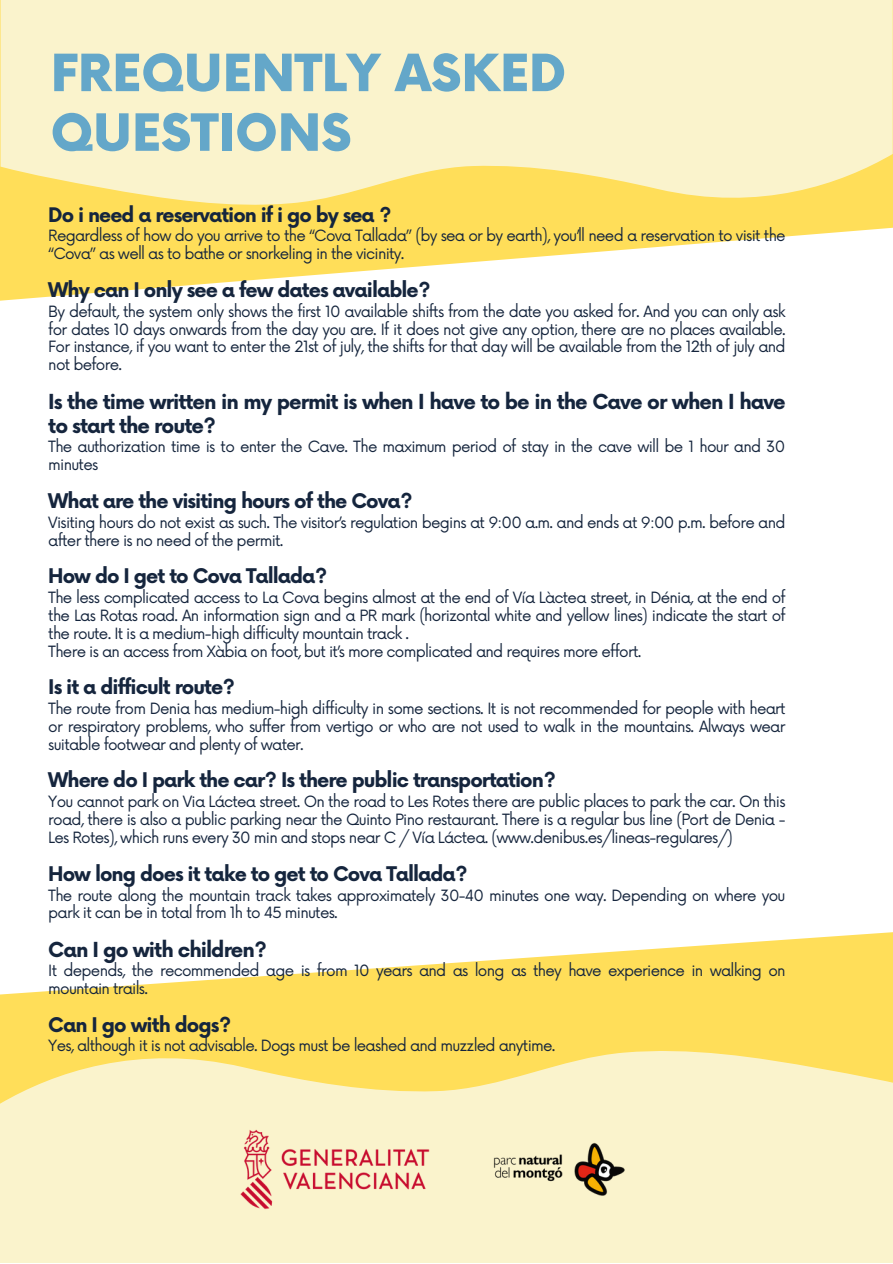
<style>
.page{position:relative;width:893px;height:1264px;background:#fff}
.page>*{position:absolute;margin:0;border:0;box-sizing:border-box;transform-origin:0 0}
.t1{font:900 49.95px/59.7px "Now";color:#64a7c9}
.t2{font:700 20.25px/24.2px "Now";letter-spacing:-.05em;color:#15253d}
.t3{font:700 19.65px "Now";letter-spacing:-.05em;color:#15253d}
.t4{font:700 19.5px "Now";letter-spacing:-.05em;color:#15253d}
.t5{font:15.15px/18px "Now";letter-spacing:-.05em;color:#15253d}
</style>
<div class="page">
<svg style="left:0;top:932px;width:892px;height:118px;fill:#ffde59"></svg>
<svg style="left:0;top:1050px;width:892px;height:212px;background:#faf0be"></svg>
<svg style="left:0;top:0;width:892px;height:301px;fill:#ffde59"></svg>
<svg style="left:1px;top:0;width:891px;height:205px;background:#faf0c0"></svg>
<img style="left:229px;top:1122px;width:415px;height:93px">
<h1 class="t1" style="left:50px;top:46px;width:517px">FREQUENTLY ASKED<br>QUESTIONS</h1>
<p class="t4" style="left:48px;top:204px;width:344px">Do i need a reservation if i go by sea ?</p>
<p class="t5" style="left:48px;top:227px;width:739px">Regardless of how do you arrive to the “Cova Tallada” (by sea or by earth), you’ll need a reservation to visit the “Cova” as well as to bathe or snorkeling in the vicinity.</p>
<p class="t3" style="left:48px;top:279px;width:384px">Why can I only see a few dates available?</p>
<p class="t5" style="left:48px;top:303px;width:739px;text-align:justify">By default, the system only shows the first 10 available shifts from the date you asked for. And you can only ask for dates 10 days onwards from the day you are. If it does not give any option, there are no places available.<br>For instance, if you want to enter the 21st of july, the shifts for that day will be available from the 12th of july and not before.</p>
<h2 class="t2" style="left:48px;top:390px;width:739px">Is the time written in my permit is when I have to be in the Cave or when I have to start the route?</h2>
<p class="t5" style="left:48px;top:438px;width:738px">The authorization time is to enter the Cave. The maximum period of stay in the cave will be 1 hour and 30 minutes</p>
<p class="t3" style="left:48px;top:490px;width:366px">What are the visiting hours of the Cova?</p>
<p class="t5" style="left:48px;top:514px;width:738px">Visiting hours do not exist as such. The visitor’s regulation begins at 9:00 a.m. and ends at 9:00 p.m. before and after there is no need of the permit.</p>
<p class="t3" style="left:48px;top:565px;width:280px">How do I get to Cova Tallada?</p>
<p class="t5" style="left:48px;top:589px;width:739px">The less complicated access to La Cova begins almost at the end of Vía Làctea street, in Dénia, at the end of the Las Rotas road. An information sign and a PR mark (horizontal white and yellow lines) indicate the start of the route. It is a medium-high difficulty mountain track .<br>There is an access from Xàbia on foot, but it’s more complicated and requires more effort.</p>
<p class="t3" style="left:48px;top:676px;width:188px">Is it a difficult route?</p>
<p class="t5" style="left:48px;top:700px;width:738px;text-align:justify">The route from Denia has medium-high difficulty in some sections. It is not recommended for people with heart or respiratory problems, who suffer from vertigo or who are not used to walk in the mountains. Always wear suitable footwear and plenty of water.</p>
<p class="t3" style="left:48px;top:769px;width:509px">Where do I park the car? Is there public transportation?</p>
<p class="t5" style="left:48px;top:793px;width:738px;text-align:justify">You cannot park on Via Láctea street. On the road to Les Rotes there are public places to park the car. On this road, there is also a public parking near the Quinto Pino restaurant. There is a regular bus line (Port de Denia - Les Rotes), which runs every 30 min and stops near C / Vía Láctea. (www.denibus.es/lineas-regulares/)</p>
<p class="t3" style="left:48px;top:863px;width:421px">How long does it take to get to Cova Tallada?</p>
<p class="t5" style="left:48px;top:886px;width:738px">The route along the mountain track takes approximately 30-40 minutes one way. Depending on where you park it can be in total from 1h to 45 minutes.</p>
<h2 class="t2" style="left:48px;top:938px;width:220px">Can I go with children?</h2>
<p class="t5" style="left:48px;top:962px;width:739px">It depends, the recommended age is from 10 years and as long as they have experience in walking on mountain trails.</p>
<p class="t3" style="left:48px;top:1013px;width:184px">Can I go with dogs?</p>
<p class="t5" style="left:48px;top:1037px;width:508px">Yes, although it is not advisable. Dogs must be leashed and muzzled anytime.</p>
</div>
